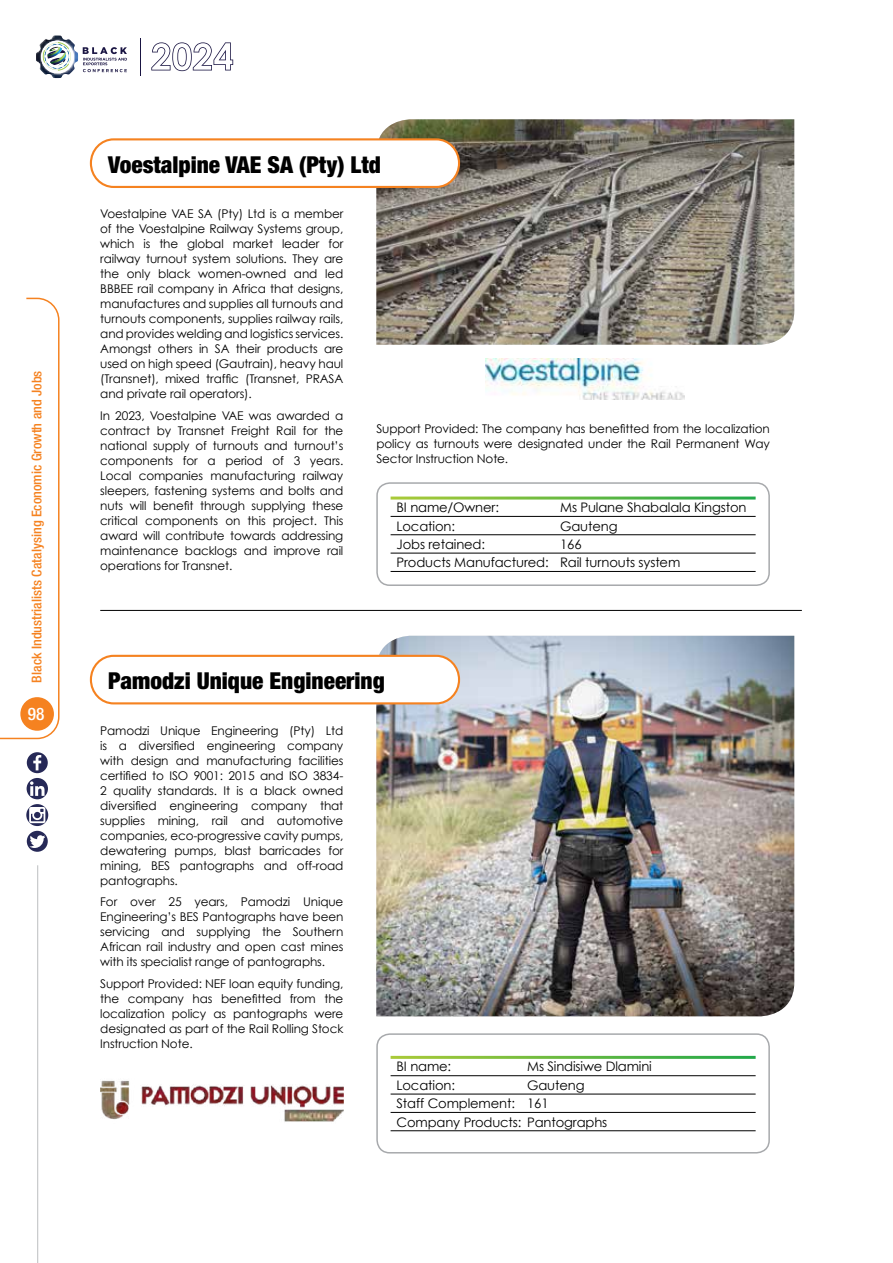
<style>
.page{position:relative;width:893px;height:1263px;background:#fff}
.page>*{position:absolute;margin:0;border:0;box-sizing:border-box;transform-origin:0 0}
.t1{font:900 condensed 23.4px "Helvetica Neue";color:#000}
.t2{font:500 condensed 17.25px "Helvetica Neue LT Std";color:#fff}
.t3{font:500 condensed 13.5px "Helvetica Neue LT Std";color:#f58220;scale:1.04 1}
.t4{font:13.2px/18.3px "Century Gothic";letter-spacing:-.01em;color:#000}
.t5{font:12px/15px "Century Gothic";letter-spacing:-.01em;color:#000;text-align:justify}
</style>
<div class="page">
<hr style="left:100px;top:610px;width:702px;height:1px;background:#000">
<img style="left:376px;top:119px;width:418px;height:226px">
<img style="left:376px;top:636px;width:418px;height:380px">
<div style="left:91px;top:139px;width:368px;height:48px;background:#fff;border-radius:23px"></div>
<div style="left:90px;top:138px;width:370px;height:50px;border:2px solid #f58220;border-radius:23px"></div>
<div style="left:91px;top:656px;width:368px;height:47px;background:#fff;border-radius:23px"></div>
<div style="left:90px;top:655px;width:370px;height:49px;border:2px solid #f58220;border-radius:23px"></div>
<img style="left:486px;top:358px;width:199px;height:42px">
<img style="left:100px;top:1080px;width:243px;height:42px">
<hr style="left:391px;top:516px;width:365px;height:1px;background:#000">
<hr style="left:391px;top:534px;width:365px;height:1px;background:#000">
<hr style="left:391px;top:553px;width:365px;height:1px;background:#000">
<hr style="left:391px;top:571px;width:365px;height:1px;background:#000">
<div style="left:376px;top:482px;width:394px;height:104px;border:2px solid #a7a9ac;border-radius:13px"></div>
<hr style="left:391px;top:1075px;width:365px;height:1px;background:#000">
<hr style="left:391px;top:1094px;width:365px;height:1px;background:#000">
<hr style="left:391px;top:1112px;width:365px;height:1px;background:#000">
<hr style="left:391px;top:1130px;width:365px;height:1px;background:#000">
<div style="left:376px;top:1033px;width:394px;height:120px;border:2px solid #a7a9ac;border-radius:13px"></div>
<hr style="left:37px;top:865px;width:1px;height:398px;background:#bcbec0">
<svg style="left:0;top:297px;width:60px;height:443px"></svg>
<div style="left:20px;top:697px;width:34px;height:34px;background:#f58220;border-radius:50%"></div>
<svg style="left:26px;top:752px;width:22px;height:100px"></svg>
<svg style="left:36px;top:35px;width:198px;height:44px"></svg>
<hr style="left:140px;top:38px;width:1px;height:38px;background:#191442">
<p class="t3" style="left:29px;top:682px;width:301px;rotate:-90deg">Black Industrialists Catalysing Economic Growth and Jobs</p>
<h2 class="t2" style="left:28px;top:704px;width:18px">98</h2>
<h1 class="t1" style="left:108px;top:150px;width:274px">Voestalpine VAE SA (Pty) Ltd</h1>
<p class="t5" style="left:100px;top:206px;width:245px">Voestalpine VAE SA (Pty) Ltd is a member of the Voestalpine Railway Systems group, which is the global market leader for railway turnout system solutions. They are the only black women-owned and led BBBEE rail company in Africa that designs, manufactures and supplies all turnouts and turnouts components, supplies railway rails, and provides welding and logistics services.<br>Amongst others in SA their products are used on high speed (Gautrain), heavy haul (Transnet), mixed traffic (Transnet, PRASA and private rail operators).</p>
<p class="t5" style="left:100px;top:408px;width:245px">In 2023, Voestalpine VAE was awarded a contract by Transnet Freight Rail for the national supply of turnouts and turnout’s components for a period of 3 years.<br>Local companies manufacturing railway sleepers, fastening systems and bolts and nuts will benefit through supplying these critical components on this project. This award will contribute towards addressing maintenance backlogs and improve rail operations for Transnet.</p>
<p class="t5" style="left:376px;top:421px;width:395px">Support Provided: The company has benefitted from the localization policy as turnouts were designated under the Rail Permanent Way Sector Instruction Note.</p>
<p class="t4" style="left:397px;top:498px;width:104px">BI name/Owner:</p>
<p class="t4" style="left:560px;top:498px;width:188px">Ms Pulane Shabalala Kingston</p>
<p class="t4" style="left:397px;top:516px;width:60px">Location:</p>
<p class="t4" style="left:560px;top:516px;width:59px">Gauteng</p>
<p class="t4" style="left:397px;top:535px;width:90px">Jobs retained:</p>
<p class="t4" style="left:397px;top:535px;width:285px;text-indent:163px">166<br>Products Manufactured: Rail turnouts system</p>
<h1 class="t1" style="left:108px;top:666px;width:278px">Pamodzi Unique Engineering</h1>
<p class="t5" style="left:100px;top:723px;width:245px">Pamodzi Unique Engineering (Pty) Ltd is a diversified engineering company with design and manufacturing facilities certified to ISO 9001: 2015 and ISO 3834- 2 quality standards. It is a black owned diversified engineering company that supplies mining, rail and automotive companies, eco-progressive cavity pumps, dewatering pumps, blast barricades for mining, BES pantographs and off-road pantographs.</p>
<p class="t5" style="left:100px;top:894px;width:245px">For over 25 years, Pamodzi Unique Engineering’s BES Pantographs have been servicing and supplying the Southern African rail industry and open cast mines with its specialist range of pantographs.</p>
<p class="t5" style="left:100px;top:975px;width:245px">Support Provided: NEF loan equity funding, the company has benefitted from the localization policy as pantographs were designated as part of the Rail Rolling Stock Instruction Note.</p>
<p class="t4" style="left:397px;top:1057px;width:56px">BI name:</p>
<p class="t4" style="left:527px;top:1057px;width:126px">Ms Sindisiwe Dlamini</p>
<p class="t4" style="left:397px;top:1076px;width:60px">Location:</p>
<p class="t4" style="left:397px;top:1076px;width:212px;text-indent:131px">Gauteng<br>Staff Complement: 161<br>Company Products: Pantographs</p>
</div>
